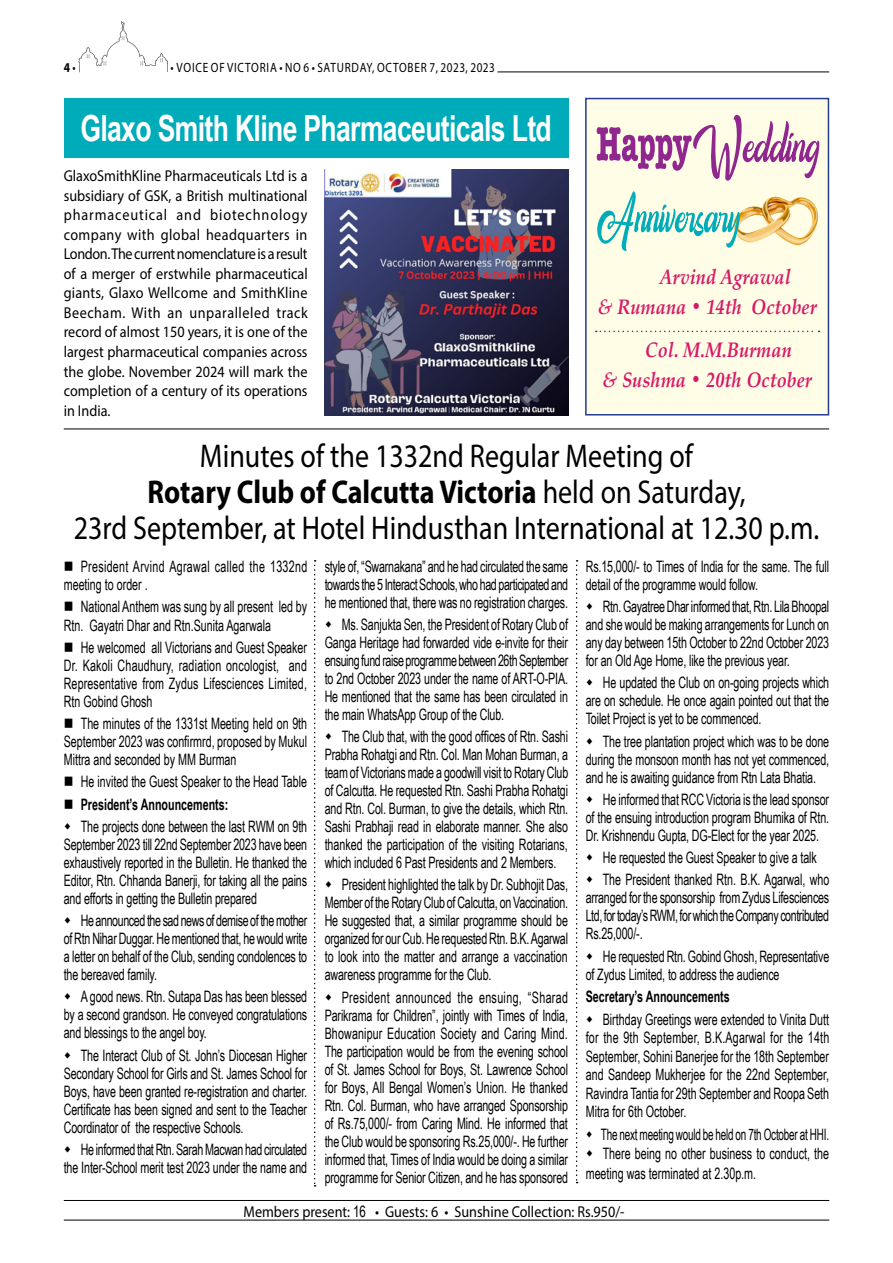
<style>
.page{position:relative;width:893px;height:1263px;background:#fff}
.page>*{position:absolute;margin:0;border:0;box-sizing:border-box;transform-origin:0 0}
.t1{font:700 36px "Arial Narrow";letter-spacing:-.02em;color:#fff;scale:.9 1}
.t2{font:33px/36px "Myriad Pro";color:#000;text-align:center;scale:.85 1}
.t3{font:italic 700 21px/30px "Palatino Linotype";color:#d61a69;scale:.87 1}
.t4{font:15.75px/18px "Arial Narrow";letter-spacing:-.01em;color:#000;text-align:justify;scale:.83 1}
.t5{font:15.75px/19.5px "Myriad Pro";color:#000;text-align:justify;scale:.9 1}
.t6{font:15.75px/18px "Arial Narrow";letter-spacing:.025em;color:#000;scale:.83 1}
.t7{font:15.75px "Arial Narrow";letter-spacing:-.01em;color:#000;scale:.77 1}
.t8{font:700 15.75px "Arial Narrow";color:#000;scale:.83 1}
.t9{font:13.5px "Myriad Pro";letter-spacing:.07em;color:#000;scale:.85 1}
.t10{font:13.5px "Myriad Pro";letter-spacing:.05em;color:#000;scale:.83 1}
.t11{font:700 13.5px "Myriad Pro";color:#000;scale:.85 1}
.s1{font-weight:400}
.s2{font-weight:700}
.s3{font-family:"Arial Narrow"}
</style>
<div class="page">
<svg style="left:78px;top:21px;width:90px;height:51px"></svg>
<hr style="left:497px;top:72px;width:332px;height:1px;background:#000">
<hr style="left:64px;top:429px;width:765px;height:1px;background:#000">
<svg style="left:314px;top:560px;width:2px;height:626px"></svg>
<svg style="left:576px;top:560px;width:2px;height:623px"></svg>
<hr style="left:64px;top:1200px;width:765px;height:1px;background:#000">
<hr style="left:64px;top:1220px;width:765px;height:1px;background:#000">
<div style="left:585px;top:98px;width:244px;height:317px;background:#fffde5;border:2px solid #233d94"></div>
<svg style="left:596px;top:331px;width:224px;height:1px"></svg>
<img style="left:740px;top:196px;width:78px;height:50px">
<svg style="left:597px;top:191px;width:143px;height:60px"></svg>
<svg style="left:597px;top:114px;width:223px;height:67px"></svg>
<div style="left:64px;top:98px;width:504px;height:59px;background:#00acba"></div>
<img style="left:325px;top:170px;width:243px;height:245px">
<p class="t11" style="left:64px;top:59px;width:16px">4 <span class="s1">•</span></p>
<p class="t9" style="left:171px;top:59px;width:253px">• VOICE OF VICTORIA • No 6 • Saturday, octo</p>
<p class="t10" style="left:408px;top:59px;width:107px">ber 7, 2023, 2023</p>
<h1 class="t1" style="left:80px;top:101px;width:525px">Glaxo Smith Kline Pharmaceuticals Ltd</h1>
<p class="t5" style="left:64px;top:166px;width:273px">GlaxoSmithKline Pharmaceuticals Ltd is a subsidiary of GSK, a British multinational pharmaceutical and biotechnology company with global headquarters in London. The current nomenclature is a result of a merger of erstwhile pharmaceutical giants, Glaxo Wellcome and SmithKline Beecham. With an unparalleled track record of almost 150 years, it is one of the largest pharmaceutical companies across the globe. November 2024 will mark the completion of a century of its operations in India.</p>
<h3 class="t3" style="left:597px;top:261px;width:254px;text-indent:62px">Arvind Agrawal<br>&amp; Rumana • 14th October</h3>
<h3 class="t3" style="left:602px;top:334px;width:243px;text-indent:43px">Col. M.M.Burman &amp; Sushma • 20th October</h3>
<h2 class="t2" style="left:74px;top:437px;width:879px">Minutes of the 1332nd Regular Meeting of<br><span class="s2">Rotary Club of Calcutta Victoria</span> held on Saturday,<br>23rd September, at Hotel Hindusthan International at 12.30 p.m.</h2>
<p class="t6" style="left:64px;top:557px;width:295px">■ President Arvind Agrawal called the 1332nd meeting to order .</p>
<p class="t4" style="left:64px;top:597px;width:295px">■ National Anthem was sung by all present led by<br>Rtn. Gayatri Dhar and Rtn.Sunita Agarwala</p>
<p class="t4" style="left:64px;top:638px;width:295px">■ He welcomed all Victorians and Guest Speaker Dr. Kakoli Chaudhury, radiation oncologist, and Representative from Zydus Lifesciences Limited, Rtn Gobind Ghosh</p>
<p class="t4" style="left:64px;top:714px;width:295px">■ The minutes of the 1331st Meeting held on 9th September 2023 was confirmrd, proposed by Mukul Mittra and seconded by MM Burman</p>
<p class="t4" style="left:64px;top:772px;width:295px">■ He invited the Guest Speaker to the Head Table</p>
<p class="t4" style="left:81px;top:792px;width:274px;line-height:22.2px;text-indent:-17px">■ <span class="s2">President’s Announcements:<br></span>The projects done between the last RWM on 9th</p>
<p class="t4" style="left:64px;top:835px;width:295px">September 2023 till 22nd September 2023 have been exhaustively reported in the Bulletin. He thanked the Editor, Rtn. Chhanda Banerji, for taking all the pains and efforts in getting the Bulletin prepared</p>
<p class="t4" style="left:64px;top:911px;width:295px;text-indent:17px">He announced the sad news of demise of the mother of Rtn Nihar Duggar. He mentioned that, he would write a letter on behalf of the Club, sending condolences to the bereaved family.</p>
<p class="t4" style="left:64px;top:987px;width:295px;text-indent:17px">A good news. Rtn. Sutapa Das has been blessed by a second grandson. He conveyed congratulations and blessings to the angel boy.</p>
<p class="t4" style="left:64px;top:1045px;width:295px;text-indent:17px">The Interact Club of St. John’s Diocesan Higher Secondary School for Girls and St. James School for Boys, have been granted re-registration and charter.<br>Certificate has been signed and sent to the Teacher Coordinator of the respective Schools.</p>
<p class="t4" style="left:64px;top:1140px;width:295px;text-align:right">He informed that Rtn. Sarah Macwan had circulated the Inter-School merit test 2023 under the name and</p>
<p class="t4" style="left:325px;top:556px;width:295px">style of, “Swarnakana” and he had circulated the same towards the 5 Interact Schools, who had participated and he mentioned that, there was no registration charges.</p>
<p class="t4" style="left:325px;top:615px;width:295px;text-indent:17px">Ms. Sanjukta Sen, the President of Rotary Club of Ganga Heritage had forwarded vide e-invite for their ensuing fund raise programme between 26th September to 2nd October 2023 under the name of ART-O-PIA.<br>He mentioned that the same has been circulated in the main WhatsApp Group of the Club.</p>
<p class="t4" style="left:325px;top:727px;width:295px;text-indent:17px">The Club that, with the good offices of Rtn. Sashi Prabha Rohatgi and Rtn. Col. Man Mohan Burman, a team of Victorians made a goodwill visit to Rotary Club of Calcutta. He requested Rtn. Sashi Prabha Rohatgi and Rtn. Col. Burman, to give the details, which Rtn.<br>Sashi Prabhaji read in elaborate manner. She also thanked the participation of the visiting Rotarians, which included 6 Past Presidents and 2 Members.</p>
<p class="t4" style="left:325px;top:875px;width:295px;text-indent:17px">President highlighted the talk by Dr. Subhojit Das, Member of the Rotary Club of Calcutta, on Vaccination.<br>He suggested that, a similar programme should be organized for our Cub. He requested Rtn. B.K. Agarwal to look into the matter and arrange a vaccination awareness programme for the Club.</p>
<p class="t4" style="left:325px;top:987px;width:295px;text-indent:17px">President announced the ensuing, “Sharad Parikrama for Children”, jointly with Times of India, Bhowanipur Education Society and Caring Mind.<br>The participation would be from the evening school of St. James School for Boys, St. Lawrence School for Boys, All Bengal Women’s Union. He thanked Rtn. Col. Burman, who have arranged Sponsorship of Rs.75,000/- from Caring Mind. He informed that the Club would be sponsoring Rs.25,000/-. He further informed that, Times of India would be doing a similar programme for Senior Citizen, and he has sponsored</p>
<p class="t4" style="left:586px;top:557px;width:295px">Rs.15,000/- to Times of India for the same. The full detail of the programme would follow.</p>
<p class="t4" style="left:586px;top:597px;width:295px;text-indent:17px">Rtn. Gayatree Dhar informed that, Rtn. Lila Bhoopal and she would be making arrangements for Lunch on any day between 15th October to 22nd October 2023 for an Old Age Home, like the previous year.</p>
<p class="t4" style="left:586px;top:673px;width:295px;text-indent:17px">He updated the Club on on-going projects which are on schedule. He once again pointed out that the Toilet Project is yet to be commenced.</p>
<p class="t4" style="left:586px;top:731px;width:295px;text-indent:17px">The tree plantation project which was to be done during the monsoon month has not yet commenced, and he is awaiting guidance from Rtn Lata Bhatia.</p>
<p class="t4" style="left:586px;top:790px;width:295px;text-indent:17px">He informed that RCC Victoria is the lead sponsor of the ensuing introduction program Bhumika of Rtn.<br>Dr. Krishnendu Gupta, DG-Elect for the year 2025.</p>
<p class="t4" style="left:603px;top:846px;width:274px;line-height:22.2px">He requested the Guest Speaker to give a talk<br>The President thanked Rtn. B.K. Agarwal, who</p>
<p class="t4" style="left:586px;top:888px;width:295px">arranged for the sponsorship from Zydus Lifesciences Ltd, for today’s RWM, for which the Company contributed Rs.25,000/-.</p>
<p class="t4" style="left:586px;top:946px;width:295px;text-indent:17px">He requested Rtn. Gobind Ghosh, Representative of Zydus Limited, to address the audience</p>
<p class="t8" style="left:586px;top:985px;width:175px">Secretary’s Announcements</p>
<p class="t4" style="left:586px;top:1009px;width:295px;line-height:18.5px;text-indent:17px">Birthday Greetings were extended to Vinita Dutt for the 9th September, B.K.Agarwal for the 14th September, Sohini Banerjee for the 18th September and Sandeep Mukherjee for the 22nd September, Ravindra Tantia for 29th September and Roopa Seth Mitra for 6th October.</p>
<p class="t7" style="left:601px;top:1123px;width:298px">The next meeting would be held on 7th October at HHI.</p>
<p class="t4" style="left:603px;top:1144px;width:274px">There being no other business to conduct, the</p>
<p class="t4" style="left:586px;top:1163px;width:207px">meeting was terminated at 2.30p.m.</p>
<p class="t5" style="left:244px;top:1202px;width:425px">Members present: <span class="s3">16</span> • Guests: 6 • Sunshine Collection: Rs.950/-</p>
</div>
